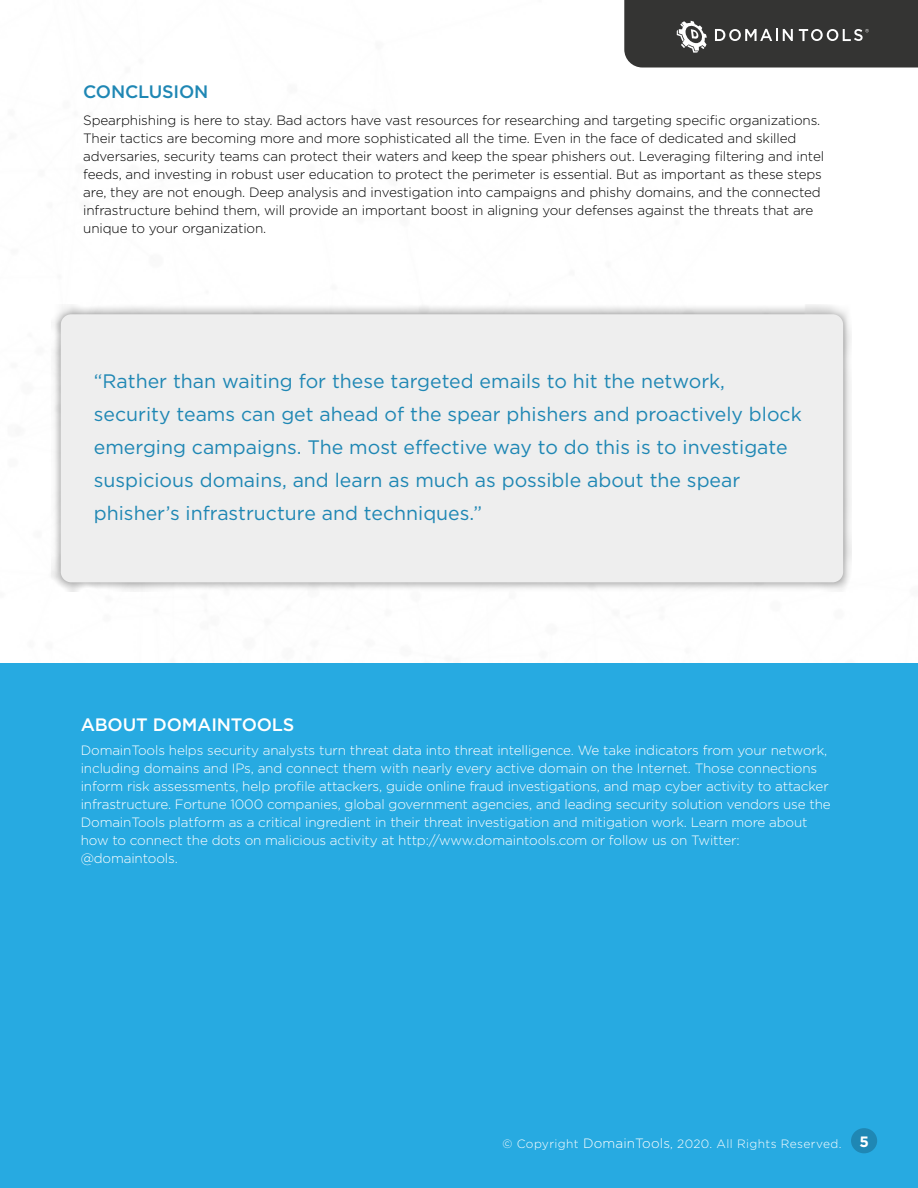
<style>
.page{position:relative;width:918px;height:1188px;background:#fff}
.page>*{position:absolute;margin:0;border:0;box-sizing:border-box;transform-origin:0 0}
.t1{font:19.5px/33px "Gotham";color:#1f87b4}
.t2{font:500 18px "Gotham";letter-spacing:-.01em;color:#fff}
.t3{font:500 18px "Gotham";letter-spacing:-.01em;color:#1f87b4}
.t4{font:300 13.5px/18px "Gotham";letter-spacing:-.01em;color:#000}
.t5{font:300 13.5px/18px "Gotham";letter-spacing:-.01em;color:#fff}
.t6{font:300 12px "Gotham";letter-spacing:.03em;color:#fff}
.s1{font-size:13.5px}
</style>
<div class="page">
<div style="left:51px;top:304px;width:801px;height:288px;background:#000;opacity:.5"></div>
<div style="left:61px;top:314px;width:782px;height:268px;background:#eee;border-radius:11px"></div>
<div style="left:0;top:663px;width:918px;height:525px;background:#27aae1"></div>
<div style="left:851px;top:1128px;width:26px;height:25px;background:#1f87b4;border-radius:50%"></div>
<svg style="left:624px;top:0;width:294px;height:68px;background:#40403f"></svg>
<h2 class="t3" style="left:83px;top:80px;width:127px">CONCLUSION</h2>
<p class="t4" style="left:83px;top:111px;width:742px">Spearphishing is here to stay. Bad actors have vast resources for researching and targeting specific organizations.<br>Their tactics are becoming more and more sophisticated all the time. Even in the face of dedicated and skilled adversaries, security teams can protect their waters and keep the spear phishers out. Leveraging filtering and intel feeds, and investing in robust user education to protect the perimeter is essential. But as important as these steps are, they are not enough. Deep analysis and investigation into campaigns and phishy domains, and the connected infrastructure behind them, will provide an important boost in aligning your defenses against the threats that are unique to your organization.</p>
<p class="t1" style="left:94px;top:365px;width:709px">“Rather than waiting for these targeted emails to hit the network, security teams can get ahead of the spear phishers and proactively block emerging campaigns. The most effective way to do this is to investigate suspicious domains, and learn as much as possible about the spear phisher’s infrastructure and techniques.”</p>
<h2 class="t2" style="left:81px;top:713px;width:215px">ABOUT DOMAINTOOLS</h2>
<p class="t5" style="left:81px;top:741px;width:752px">DomainTools helps security analysts turn threat data into threat intelligence. We take indicators from your network, including domains and IPs, and connect them with nearly every active domain on the Internet. Those connections inform risk assessments, help profile attackers, guide online fraud investigations, and map cyber activity to attacker infrastructure. Fortune 1000 companies, global government agencies, and leading security solution vendors use the DomainTools platform as a critical ingredient in their threat investigation and mitigation work. Learn more about how to connect the dots on malicious activity at http://www.domaintools.com or follow us on Twitter: @domaintools.</p>
<p class="t6" style="left:503px;top:1137px;width:368px">© Copyright <span class="s1">DomainTools</span>, 2020. All Rights Reserved. <sup>5</sup></p>
</div>
